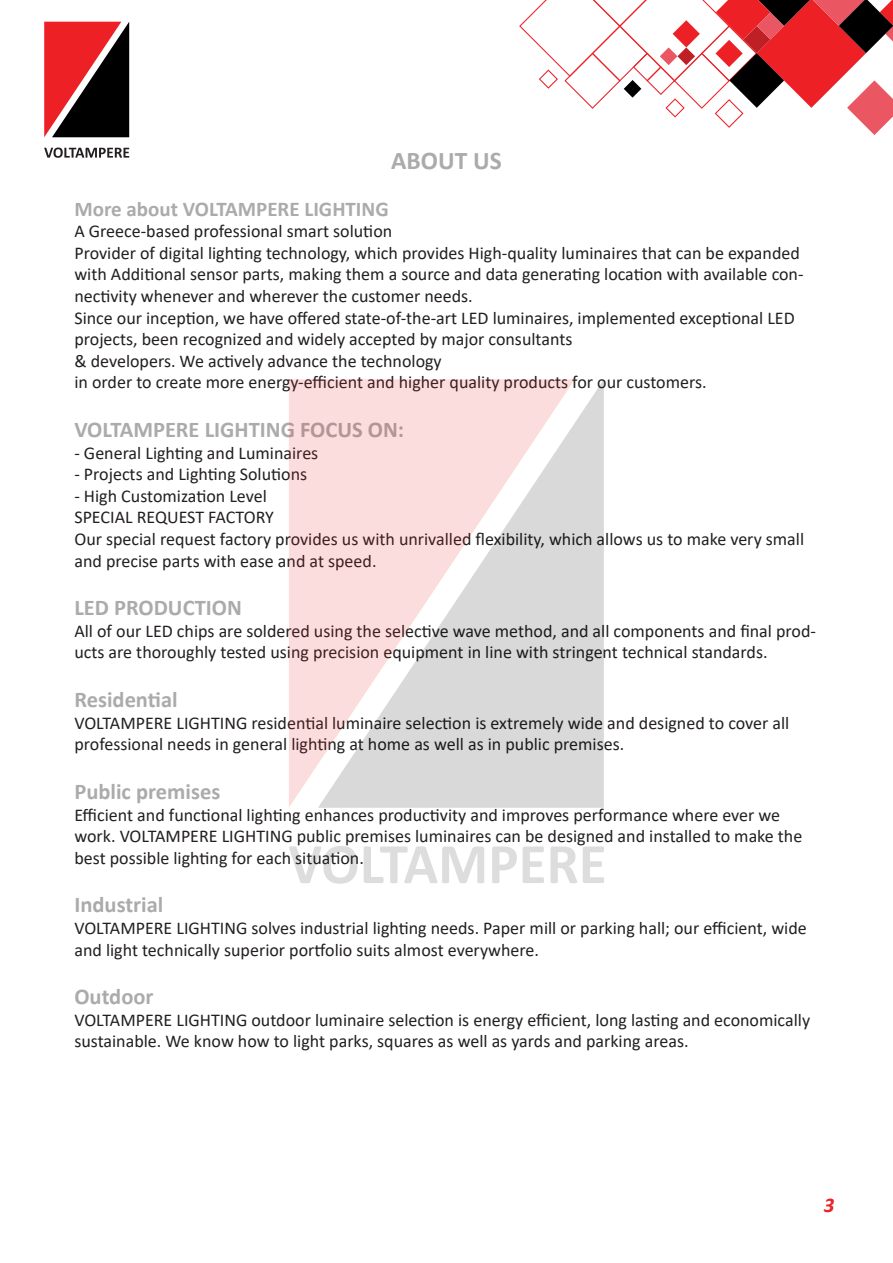
<style>
.page{position:relative;width:893px;height:1263px;background:#fff}
.page>*{position:absolute;margin:0;border:0;box-sizing:border-box;transform-origin:0 0}
.t1{font:700 25.5px "Calibri";color:#aaabab}
.t2{font:700 22.5px "Calibri";color:#aaabab}
.t3{font:700 21px "Calibri";color:#aaabab}
.t4{font:italic 700 21px "Calibri";color:#ec2328}
.t5{font:18px/21.6px "Calibri";color:#231f20}
</style>
<div class="page">
<svg style="left:44px;top:22px;width:85px;height:115px;background:#832629"></svg>
<svg style="left:44px;top:148px;width:85px;height:10px"></svg>
<svg style="left:519px;top:0;width:374px;height:135px"></svg>
<div style="left:289px;top:379px;width:29px;height:428px;background:#fcddde"></div>
<svg style="left:318px;top:379px;width:286px;height:429px;background:#eadede"></svg>
<svg style="left:289px;top:846px;width:68px;height:38px"></svg>
<svg style="left:364px;top:846px;width:120px;height:37px"></svg>
<svg style="left:492px;top:846px;width:25px;height:37px"></svg>
<svg style="left:523px;top:846px;width:21px;height:37px"></svg>
<svg style="left:550px;top:846px;width:27px;height:37px"></svg>
<svg style="left:583px;top:846px;width:21px;height:37px"></svg>
<h1 class="t1" style="left:391px;top:142px;width:112px">ABOUT US</h1>
<p class="t3" style="left:74px;top:194px;width:316px">More about VOLTAMPERE LIGHTING</p>
<p class="t5" style="left:74px;top:220px;width:731px">A Greece-based professional smart solution<br>Provider of digital lighting technology, which provides High-quality luminaires that can be expanded with Additional sensor parts, making them a source and data generating location with available con&shy;nectivity whenever and wherever the customer needs.<br>Since our inception, we have offered state-of-the-art LED luminaires, implemented exceptional LED projects, been recognized and widely accepted by major consultants<br>&amp; developers. We actively advance the technology<br>in order to create more energy-efficient and higher quality products for our customers.</p>
<p class="t2" style="left:74px;top:414px;width:331px">VOLTAMPERE LIGHTING FOCUS ON:</p>
<p class="t5" style="left:74px;top:441px;width:245px">- General Lighting and Luminaires</p>
<p class="t5" style="left:74px;top:463px;width:234px">- Projects and Lighting Solutions</p>
<p class="t5" style="left:74px;top:485px;width:731px">- High Customization Level<br>SPECIAL REQUEST FACTORY<br>Our special request factory provides us with unrivalled flexibility, which allows us to make very small and precise parts with ease and at speed.</p>
<p class="t2" style="left:74px;top:592px;width:169px">LED PRODUCTION</p>
<p class="t5" style="left:74px;top:620px;width:743px">All of our LED chips are soldered using the selective wave method, and all components and final prod&shy;ucts are thoroughly tested using precision equipment in line with stringent technical standards.</p>
<p class="t2" style="left:74px;top:684px;width:105px">Residential</p>
<p class="t5" style="left:74px;top:711px;width:716px">VOLTAMPERE LIGHTING residential luminaire selection is extremely wide and designed to cover all professional needs in general lighting at home as well as in public premises.</p>
<p class="t2" style="left:74px;top:775px;width:147px">Public premises</p>
<p class="t5" style="left:74px;top:803px;width:729px">Efficient and functional lighting enhances productivity and improves performance where ever we work. VOLTAMPERE LIGHTING public premises luminaires can be designed and installed to make the best possible lighting for each situation.</p>
<p class="t2" style="left:74px;top:889px;width:90px">Industrial</p>
<p class="t5" style="left:74px;top:917px;width:734px">VOLTAMPERE LIGHTING solves industrial lighting needs. Paper mill or parking hall; our efficient, wide and light technically superior portfolio suits almost everywhere.</p>
<p class="t2" style="left:74px;top:981px;width:81px">Outdoor</p>
<p class="t5" style="left:74px;top:1008px;width:737px">VOLTAMPERE LIGHTING outdoor luminaire selection is energy efficient, long lasting and economically sustainable. We know how to light parks, squares as well as yards and parking areas.</p>
<p class="t4" style="left:824px;top:1190px;width:12px">3</p>
</div>
